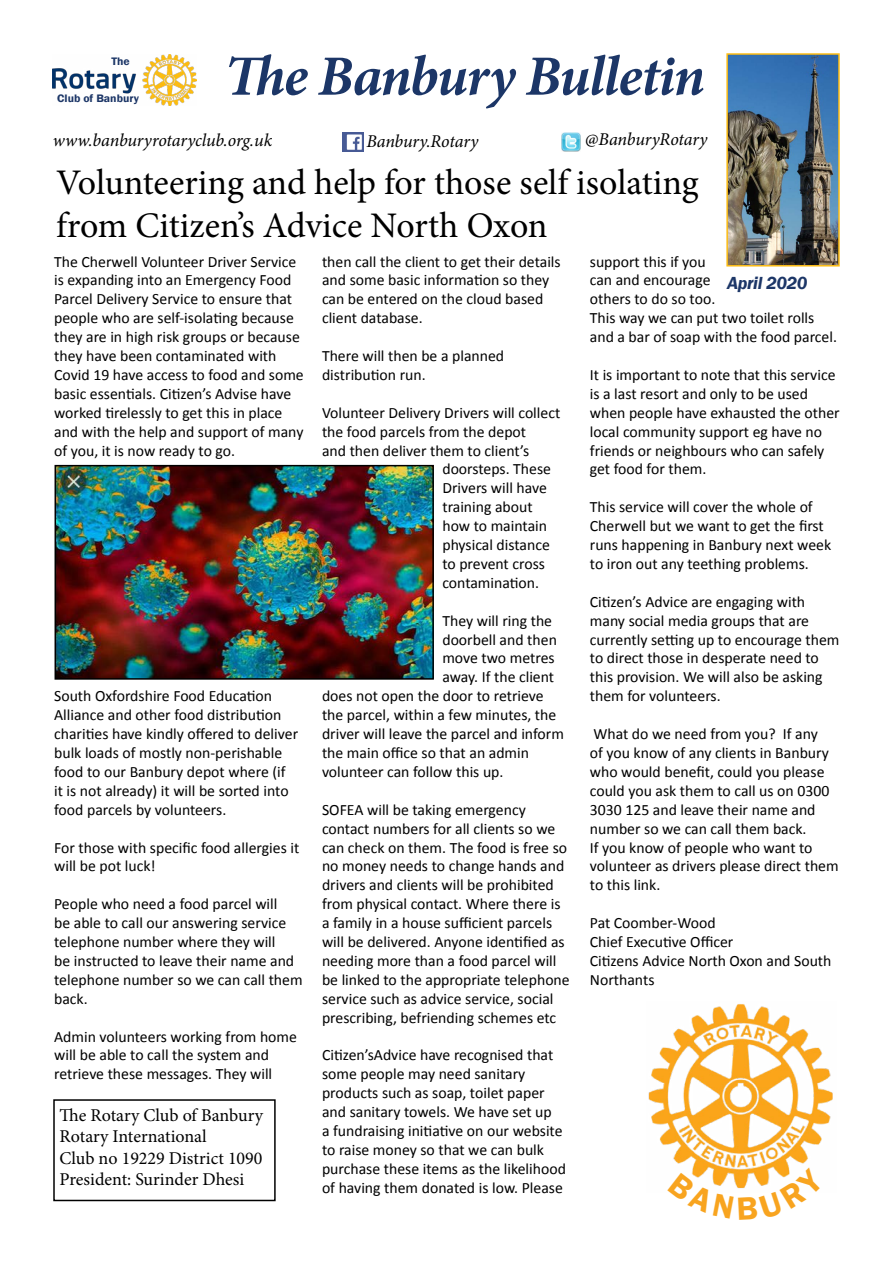
<style>
.page{position:relative;width:893px;height:1263px;background:#fff}
.page>*{position:absolute;margin:0;border:0;box-sizing:border-box;transform-origin:0 0}
.t1{font:italic 700 57px "Minion Pro";letter-spacing:-.02em;color:#1c3667}
.t2{font:36px/43.2px "Minion Pro";letter-spacing:-.005em;color:#000}
.t3{font:18px/21.6px "Minion Pro";color:#000}
.t4{font:italic 18px "Minion Pro";letter-spacing:-.01em;color:#000}
.t5{font:italic 600 18px "Franklin Gothic";letter-spacing:-.02em;color:#1c3667}
.t6{font:15.75px/18.9px "Calibri";color:#000}
.t7{font:600 11.1px "Franklin Gothic";color:#1c3667;scale:1.05 1}
</style>
<div class="page">
<div style="left:53px;top:1099px;width:223px;height:102px;border:2px solid #000"></div>
<img style="left:729px;top:56px;width:108px;height:207px">
<div style="left:726px;top:53px;width:114px;height:213px;border:2px solid #fdbd15"></div>
<img style="left:648px;top:1004px;width:185px;height:163px">
<img style="left:53px;top:54px;width:144px;height:52px">
<img style="left:342px;top:132px;width:21px;height:19px">
<img style="left:561px;top:132px;width:19px;height:19px">
<img style="left:58px;top:468px;width:373px;height:209px">
<div style="left:55px;top:465px;width:379px;height:215px;border:2px solid #000"></div>
<svg style="left:692px;top:1167px;width:98px;height:22px"></svg>
<p class="t7" style="left:111px;top:55px;width:19px">The</p>
<p class="t7" style="left:57px;top:92px;width:79px">Club of Banbury</p>
<h1 class="t1" style="left:224px;top:36px;width:482px">The Banbury Bulletin</h1>
<p class="t4" style="left:53px;top:128px;width:221px">www.banburyrotaryclub.org.uk</p>
<p class="t4" style="left:366px;top:129px;width:113px">Banbury.Rotary</p>
<p class="t4" style="left:585px;top:127px;width:124px">@BanburyRotary</p>
<h2 class="t2" style="left:56px;top:161px;width:644px">Volunteering and help for those self isolating from Citizen’s Advice North Oxon</h2>
<p class="t6" style="left:54px;top:252px;width:251px">The Cherwell Volunteer Driver Service is expanding into an Emergency Food Parcel Delivery Service to ensure that people who are self-isolating because they are in high risk groups or because they have been contaminated with Covid 19 have access to food and some basic essentials. Citizen’s Advise have worked tirelessly to get this in place and with the help and support of many of you, it is now ready to go.</p>
<p class="t6" style="left:54px;top:687px;width:245px">South Oxfordshire Food Education Alliance and other food distribution charities have kindly offered to deliver bulk loads of mostly non-perishable food to our Banbury depot where (if it is not already) it will be sorted into food parcels by volunteers.</p>
<p class="t6" style="left:54px;top:838px;width:247px">For those with specific food allergies it will be pot luck!</p>
<p class="t6" style="left:54px;top:894px;width:250px">People who need a food parcel will<br>be able to call our answering service telephone number where they will<br>be instructed to leave their name and telephone number so we can call them back.</p>
<p class="t6" style="left:54px;top:1027px;width:244px">Admin volunteers working from home will be able to call the system and retrieve these messages. They will</p>
<p class="t3" style="left:60px;top:1104px;width:205px">The Rotary Club of Banbury<br>Rotary International<br>Club no 19229 District 1090<br>President: Surinder Dhesi</p>
<p class="t6" style="left:322px;top:252px;width:240px">then call the client to get their details and some basic information so they can be entered on the cloud based client database.</p>
<p class="t6" style="left:322px;top:346px;width:184px">There will then be a planned distribution run.</p>
<p class="t6" style="left:322px;top:403px;width:240px">Volunteer Delivery Drivers will collect</p>
<p class="t6" style="left:322px;top:422px;width:206px">the food parcels from the depot</p>
<p class="t6" style="left:322px;top:441px;width:209px">and then deliver them to client’s</p>
<p class="t6" style="left:442px;top:460px;width:110px">doorsteps. These</p>
<p class="t6" style="left:442px;top:479px;width:106px">Drivers will have</p>
<p class="t6" style="left:442px;top:498px;width:92px">training about</p>
<p class="t6" style="left:442px;top:516px;width:106px">how to maintain</p>
<p class="t6" style="left:442px;top:535px;width:109px">physical distance</p>
<p class="t6" style="left:442px;top:554px;width:104px">to prevent cross</p>
<p class="t6" style="left:442px;top:573px;width:98px">contamination.</p>
<p class="t6" style="left:442px;top:611px;width:111px">They will ring the</p>
<p class="t6" style="left:442px;top:630px;width:116px">doorbell and then</p>
<p class="t6" style="left:442px;top:649px;width:114px">move two metres</p>
<p class="t6" style="left:442px;top:668px;width:113px">away. If the client</p>
<p class="t6" style="left:322px;top:687px;width:223px">does not open the door to retrieve</p>
<p class="t6" style="left:322px;top:705px;width:236px">the parcel, within a few minutes, the</p>
<p class="t6" style="left:322px;top:724px;width:243px">driver will leave the parcel and inform</p>
<p class="t6" style="left:322px;top:743px;width:209px">the main office so that an admin</p>
<p class="t6" style="left:322px;top:762px;width:183px">volunteer can follow this up.</p>
<p class="t6" style="left:322px;top:800px;width:249px">SOFEA will be taking emergency contact numbers for all clients so we can check on them. The food is free so no money needs to change hands and drivers and clients will be prohibited from physical contact. Where there is a family in a house sufficient parcels will be delivered. Anyone identified as needing more than a food parcel will be linked to the appropriate telephone service such as advice service, social prescribing, befriending schemes etc</p>
<p class="t6" style="left:322px;top:1046px;width:245px">Citizen’sAdvice have recognised that some people may need sanitary products such as soap, toilet paper and sanitary towels. We have set up<br>a fundraising initiative on our website to raise money so that we can bulk purchase these items as the likelihood of having them donated is low. Please</p>
<p class="t6" style="left:590px;top:252px;width:249px">support this if you<br>can and encourage<br>others to do so too.<br>This way we can put two toilet rolls and a bar of soap with the food parcel.</p>
<p class="t6" style="left:590px;top:365px;width:251px">It is important to note that this service is a last resort and only to be used when people have exhausted the other local community support eg have no friends or neighbours who can safely get food for them.</p>
<p class="t6" style="left:590px;top:498px;width:243px">This service will cover the whole of Cherwell but we want to get the first runs happening in Banbury next week to iron out any teething problems.</p>
<p class="t6" style="left:590px;top:592px;width:251px">Citizen’s Advice are engaging with many social media groups that are currently setting up to encourage them to direct those in desperate need to this provision. We will also be asking them for volunteers.</p>
<p class="t6" style="left:590px;top:724px;width:250px">What do we need from you? If any<br>of you know of any clients in Banbury who would benefit, could you please could you ask them to call us on 0300<br>3030 125 and leave their name and number so we can call them back.<br>If you know of people who want to volunteer as drivers please direct them to this link.</p>
<p class="t6" style="left:590px;top:913px;width:243px">Pat Coomber-Wood<br>Chief Executive Officer<br>Citizens Advice North Oxon and South<br>Northants</p>
<p class="t5" style="left:727px;top:272px;width:82px">April 2020</p>
</div>
